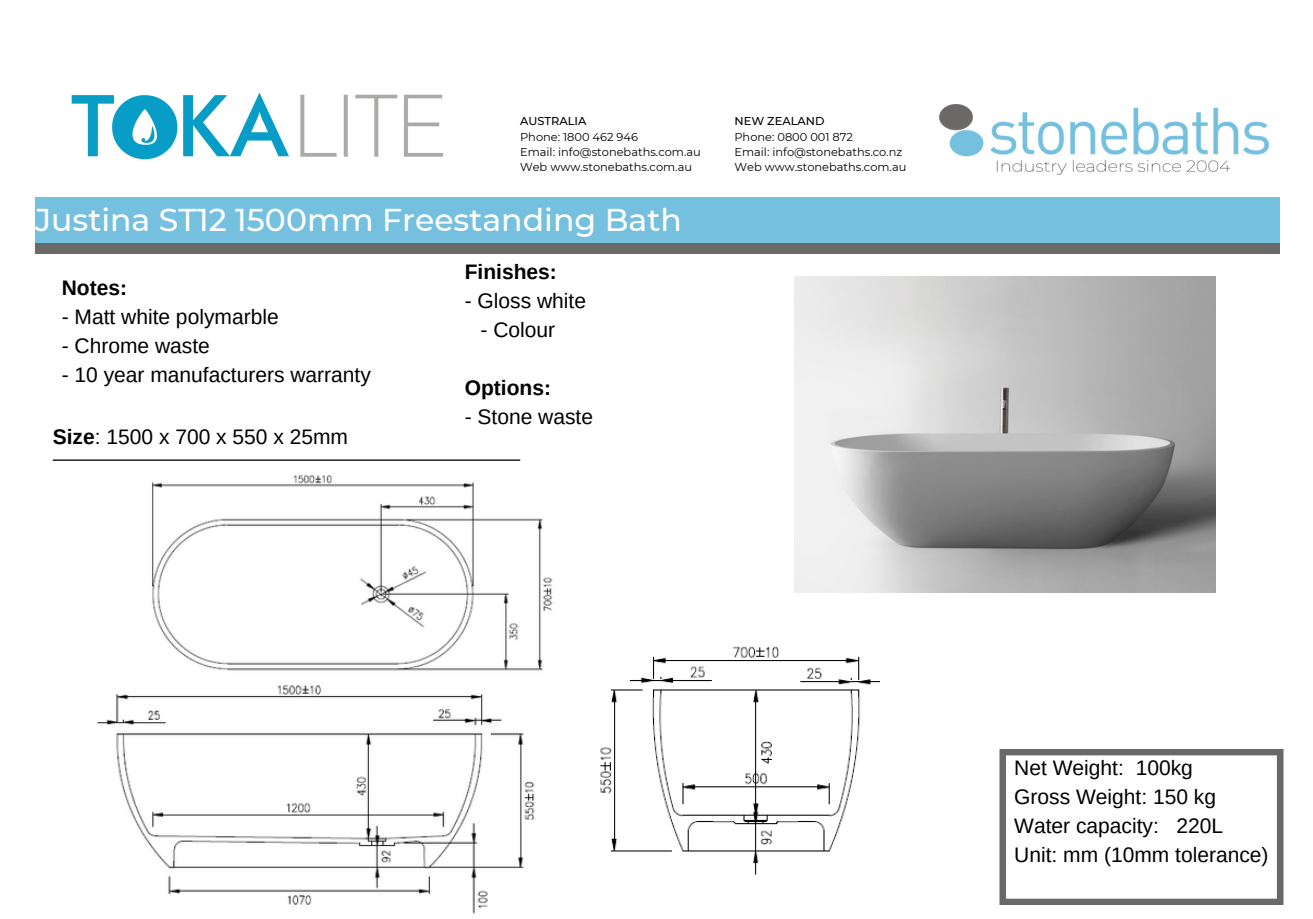
<style>
.page{position:relative;width:1313px;height:919px;background:#fff}
.page>*{position:absolute;margin:0;border:0;box-sizing:border-box;transform-origin:0 0}
.t1{font:500 31.5px "Montserrat";color:#fff}
.t2{font:21px "Arimo";color:#000}
.t3{font:700 21px "Arimo";color:#000}
.t4{font:11.38px "Montserrat";color:#000}
.t5{font:500 11.38px "Montserrat";color:#000}
.s1{font-weight:700}
</style>
<div class="page">
<img style="left:939px;top:105px;width:329px;height:69px">
<div style="left:35px;top:197px;width:1244px;height:47px;background:#75c0df"></div>
<div style="left:35px;top:243px;width:1244px;height:11px;background:#6b6868"></div>
<hr style="left:53px;top:459px;width:467px;height:2px;background:#000">
<img style="left:71px;top:92px;width:372px;height:68px">
<svg style="left:999px;top:749px;width:284px;height:156px"></svg>
<img style="left:794px;top:276px;width:421px;height:316px">
<img style="left:96px;top:685px;width:439px;height:229px">
<img style="left:152px;top:474px;width:401px;height:197px">
<img style="left:600px;top:646px;width:279px;height:229px">
<p class="t5" style="left:520px;top:114px;width:68px">AUSTRALIA</p>
<p class="t4" style="left:520px;top:130px;width:119px">Phone: 1800 462 946</p>
<p class="t4" style="left:520px;top:145px;width:182px">Email: info@stonebaths.com.au</p>
<p class="t4" style="left:520px;top:160px;width:173px">Web www.stonebaths.com.au</p>
<p class="t1" style="left:35px;top:200px;width:648px">Justina ST12 1500mm Freestanding Bath</p>
<p class="t3" style="left:62px;top:276px;width:67px">Notes:</p>
<p class="t2" style="left:62px;top:305px;width:218px">- Matt white polymarble</p>
<p class="t2" style="left:62px;top:334px;width:150px">- Chrome waste</p>
<p class="t2" style="left:62px;top:363px;width:311px">- 10 year manufacturers warranty</p>
<p class="t2" style="left:53px;top:425px;width:297px"><span class="s1">Size</span>: 1500 x 700 x 550 x 25mm</p>
<p class="t3" style="left:465px;top:260px;width:94px">Finishes:</p>
<p class="t2" style="left:465px;top:289px;width:123px">- Gloss white</p>
<p class="t2" style="left:480px;top:318px;width:76px">- Colour</p>
<p class="t3" style="left:465px;top:376px;width:88px">Options:</p>
<p class="t2" style="left:465px;top:404px;width:130px">- Stone waste</p>
<p class="t5" style="left:734px;top:114px;width:92px">NEW ZEALAND</p>
<p class="t4" style="left:734px;top:130px;width:120px">Phone: 0800 001 872</p>
<p class="t4" style="left:734px;top:145px;width:169px">Email: info@stonebaths.co.nz</p>
<p class="t4" style="left:734px;top:160px;width:173px">Web www.stonebaths.com.au</p>
<p class="t2" style="left:1014px;top:756px;width:180px">Net Weight: 100kg</p>
<p class="t2" style="left:1014px;top:785px;width:203px">Gross Weight: 150 kg</p>
<p class="t2" style="left:1014px;top:814px;width:210px">Water capacity: 220L</p>
<p class="t2" style="left:1014px;top:843px;width:256px">Unit: mm (10mm tolerance)</p>
</div>
